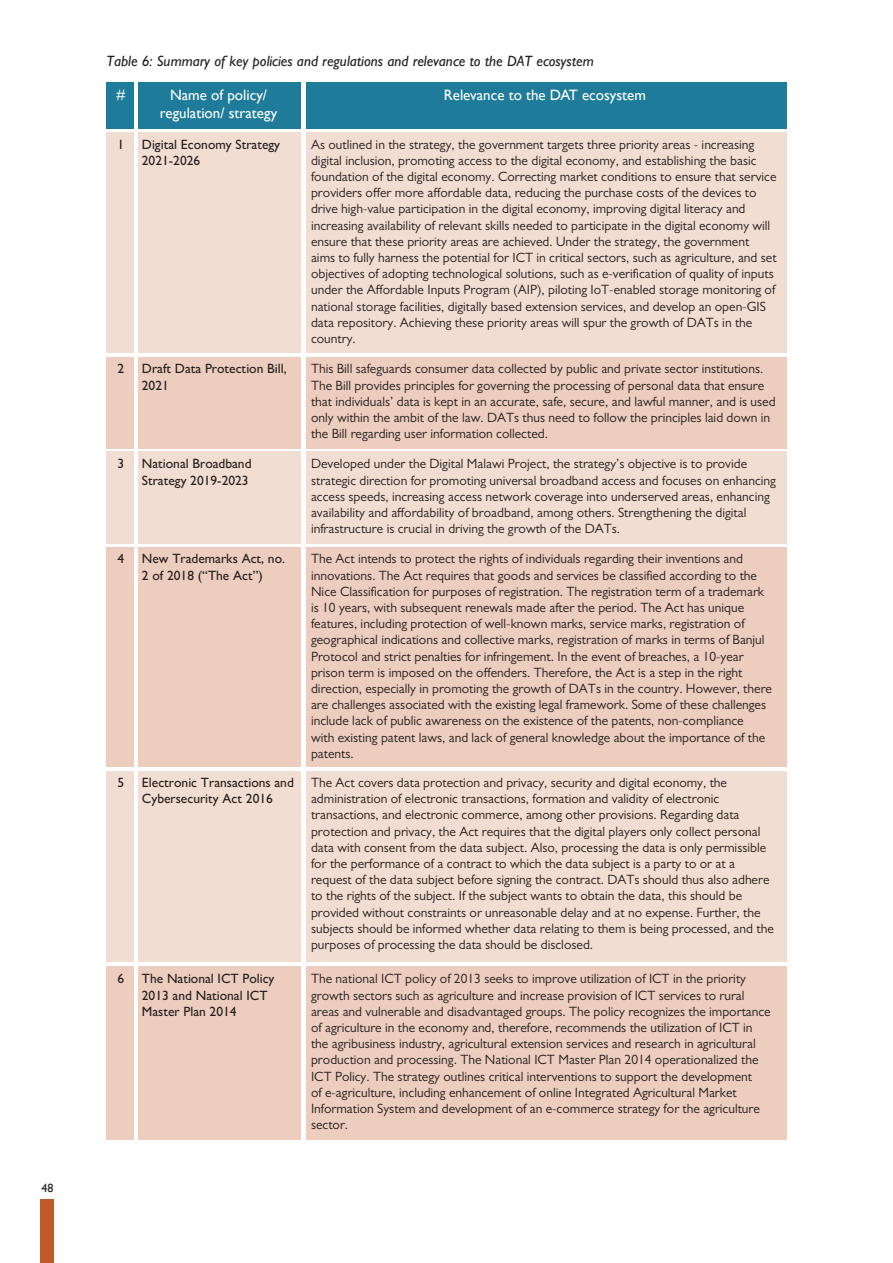
<style>
.page{position:relative;width:893px;height:1263px;background:#fff}
.page>*{position:absolute;margin:0;border:0;box-sizing:border-box;transform-origin:0 0}
.t1{font:italic 500 15px "Gill Sans";color:#231f20}
.t2{font:15px/18px "Gill Sans";color:#fff;text-align:center}
.t3{font:13.5px/16.2px "Gill Sans";color:#231f20}
.t4{font:500 13.5px/16.2px "Gill Sans";color:#231f20}
.t5{font:12px "Gill Sans";color:#231f20}
</style>
<div class="page">
<div style="left:41px;top:1199px;width:13px;height:64px;background:#c25926"></div>
<div style="left:138px;top:82px;width:163px;height:47px;background:#1e7c9a"></div>
<div style="left:106px;top:82px;width:28px;height:47px;background:#1e7c9a"></div>
<div style="left:138px;top:132px;width:163px;height:221px;background:#f2ddd3"></div>
<div style="left:138px;top:451px;width:163px;height:92px;background:#f2ddd3"></div>
<div style="left:138px;top:966px;width:163px;height:173px;background:#eccdbe"></div>
<div style="left:138px;top:357px;width:163px;height:91px;background:#eccdbe"></div>
<div style="left:138px;top:771px;width:163px;height:190px;background:#f2ddd3"></div>
<div style="left:138px;top:547px;width:163px;height:220px;background:#eccdbe"></div>
<div style="left:106px;top:132px;width:28px;height:221px;background:#f2ddd3"></div>
<div style="left:106px;top:451px;width:28px;height:92px;background:#f2ddd3"></div>
<div style="left:106px;top:966px;width:28px;height:173px;background:#eccdbe"></div>
<div style="left:106px;top:357px;width:28px;height:91px;background:#eccdbe"></div>
<div style="left:106px;top:771px;width:28px;height:190px;background:#f2ddd3"></div>
<div style="left:106px;top:547px;width:28px;height:220px;background:#eccdbe"></div>
<div style="left:306px;top:132px;width:480px;height:221px;background:#f2ddd3"></div>
<div style="left:306px;top:451px;width:480px;height:92px;background:#f2ddd3"></div>
<div style="left:306px;top:966px;width:480px;height:173px;background:#eccdbe"></div>
<div style="left:306px;top:357px;width:480px;height:91px;background:#eccdbe"></div>
<div style="left:306px;top:771px;width:480px;height:190px;background:#f2ddd3"></div>
<div style="left:306px;top:547px;width:480px;height:220px;background:#eccdbe"></div>
<div style="left:306px;top:82px;width:480px;height:47px;background:#1e7c9a"></div>
<p class="t5" style="left:41px;top:1181px;width:13px">48</p>
<p class="t1" style="left:106px;top:52px;width:489px">Table 6: Summary of key policies and regulations and relevance to the DAT ecosystem</p>
<p class="t2" style="left:160px;top:86px;width:119px">Name of policy/ regulation/ strategy</p>
<p class="t2" style="left:116px;top:86px;width:10px">#</p>
<p class="t2" style="left:444px;top:86px;width:204px">Relevance to the DAT ecosystem</p>
<p class="t4" style="left:142px;top:136px;width:140px">Digital Economy Strategy<br>2021-2026</p>
<p class="t3" style="left:311px;top:136px;width:467px">As outlined in the strategy, the government targets three priority areas - increasing digital inclusion, promoting access to the digital economy, and establishing the basic foundation of the digital economy. Correcting market conditions to ensure that service providers offer more affordable data, reducing the purchase costs of the devices to drive high-value participation in the digital economy, improving digital literacy and increasing availability of relevant skills needed to participate in the digital economy will ensure that these priority areas are achieved. Under the strategy, the government aims to fully harness the potential for ICT in critical sectors, such as agriculture, and set objectives of adopting technological solutions, such as e-verification of quality of inputs under the Affordable Inputs Program (AIP), piloting IoT-enabled storage monitoring of national storage facilities, digitally based extension services, and develop an open-GIS data repository. Achieving these priority areas will spur the growth of DATs in the country.</p>
<p class="t4" style="left:117px;top:136px;width:8px">1</p>
<p class="t4" style="left:117px;top:360px;width:8px">2</p>
<p class="t4" style="left:142px;top:360px;width:146px">Draft Data Protection Bill,<br>2021</p>
<p class="t3" style="left:311px;top:361px;width:466px">This Bill safeguards consumer data collected by public and private sector institutions.<br>The Bill provides principles for governing the processing of personal data that ensure that individuals’ data is kept in an accurate, safe, secure, and lawful manner, and is used only within the ambit of the law. DATs thus need to follow the principles laid down in the Bill regarding user information collected.</p>
<p class="t4" style="left:117px;top:455px;width:8px">3</p>
<p class="t4" style="left:142px;top:455px;width:111px">National Broadband<br>Strategy 2019-2023</p>
<p class="t3" style="left:311px;top:456px;width:466px">Developed under the Digital Malawi Project, the strategy’s objective is to provide strategic direction for promoting universal broadband access and focuses on enhancing access speeds, increasing access network coverage into underserved areas, enhancing availability and affordability of broadband, among others. Strengthening the digital infrastructure is crucial in driving the growth of the DATs.</p>
<p class="t4" style="left:117px;top:550px;width:8px">4</p>
<p class="t4" style="left:142px;top:550px;width:145px">New Trademarks Act, no.<br>2 of 2018 (“The Act”)</p>
<p class="t3" style="left:311px;top:551px;width:462px">The Act intends to protect the rights of individuals regarding their inventions and innovations. The Act requires that goods and services be classified according to the Nice Classification for purposes of registration. The registration term of a trademark is 10 years, with subsequent renewals made after the period. The Act has unique features, including protection of well-known marks, service marks, registration of geographical indications and collective marks, registration of marks in terms of Banjul Protocol and strict penalties for infringement. In the event of breaches, a 10-year prison term is imposed on the offenders. Therefore, the Act is a step in the right direction, especially in promoting the growth of DATs in the country. However, there are challenges associated with the existing legal framework. Some of these challenges include lack of public awareness on the existence of the patents, non-compliance<br>with existing patent laws, and lack of general knowledge about the importance of the patents.</p>
<p class="t4" style="left:117px;top:774px;width:8px">5</p>
<p class="t4" style="left:142px;top:774px;width:153px">Electronic Transactions and<br>Cybersecurity Act 2016</p>
<p class="t3" style="left:311px;top:774px;width:464px">The Act covers data protection and privacy, security and digital economy, the administration of electronic transactions, formation and validity of electronic transactions, and electronic commerce, among other provisions. Regarding data protection and privacy, the Act requires that the digital players only collect personal data with consent from the data subject. Also, processing the data is only permissible for the performance of a contract to which the data subject is a party to or at a request of the data subject before signing the contract. DATs should thus also adhere to the rights of the subject. If the subject wants to obtain the data, this should be provided without constraints or unreasonable delay and at no expense. Further, the subjects should be informed whether data relating to them is being processed, and the purposes of processing the data should be disclosed.</p>
<p class="t4" style="left:117px;top:970px;width:8px">6</p>
<p class="t4" style="left:142px;top:970px;width:134px">The National ICT Policy<br>2013 and National ICT<br>Master Plan 2014</p>
<p class="t3" style="left:311px;top:971px;width:461px">The national ICT policy of 2013 seeks to improve utilization of ICT in the priority growth sectors such as agriculture and increase provision of ICT services to rural areas and vulnerable and disadvantaged groups. The policy recognizes the importance of agriculture in the economy and, therefore, recommends the utilization of ICT in the agribusiness industry, agricultural extension services and research in agricultural production and processing. The National ICT Master Plan 2014 operationalized the ICT Policy. The strategy outlines critical interventions to support the development<br>of e-agriculture, including enhancement of online Integrated Agricultural Market Information System and development of an e-commerce strategy for the agriculture sector.</p>
</div>
